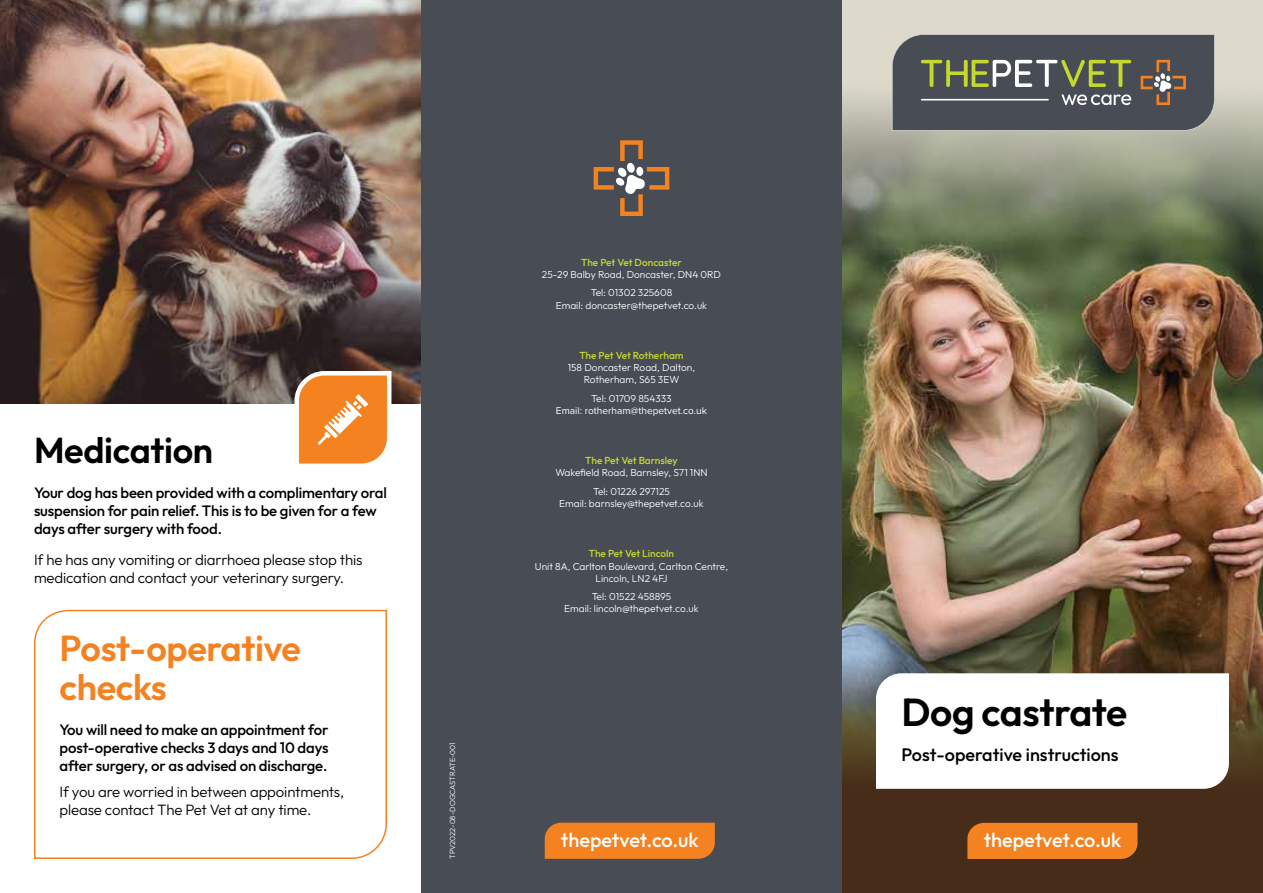
<style>
.page{position:relative;width:1263px;height:893px;background:#fff}
.page>*{position:absolute;margin:0;border:0;box-sizing:border-box;transform-origin:0 0}
.t1{font:600 39px "Outfit";letter-spacing:-.01em;color:#000}
.t2{font:600 36px/39px "Outfit";letter-spacing:-.01em;color:#f58220}
.t3{font:600 36px "Outfit";letter-spacing:-.01em;color:#000}
.t4{font:500 19.95px "Outfit";color:#fff}
.t5{font:500 18px "Outfit";color:#000}
.t6{font:500 15px/18px "Outfit";letter-spacing:-.01em;color:#000}
.t7{font:300 15px/18px "Outfit";letter-spacing:-.01em;color:#000}
.t8{font:300 10.2px/12.1px "Outfit";color:#fff;text-align:center}
.t9{font:500 10.2px "Outfit";color:#c4d82e}
.t10{font:10.2px "Proxima Nova";color:#fff}
.t11{font:300 7.5px "Outfit";color:#fff}
</style>
<div class="page">
<img style="left:842px;top:241px;width:421px;height:417px">
<div style="left:842px;top:789px;width:421px;height:104px;background:#472c19"></div>
<svg style="left:842px;top:82px;width:421px;height:159px;background:#8d947d"></svg>
<svg style="left:842px;top:658px;width:421px;height:131px;background:#594d39"></svg>
<div style="left:842px;top:0;width:421px;height:82px;background:#dddacb"></div>
<div style="left:421px;top:0;width:421px;height:893px;background:#474c55"></div>
<img style="left:0;top:0;width:421px;height:404px">
<div style="left:545px;top:823px;width:170px;height:36px;background:#f58220"></div>
<div style="left:967px;top:823px;width:170px;height:36px;background:#f58220"></div>
<svg style="left:892px;top:34px;width:323px;height:97px;background:#5a5e5d"></svg>
<hr style="left:921px;top:99px;width:128px;height:1px;background:#fff">
<svg style="left:34px;top:609px;width:353px;height:250px"></svg>
<svg style="left:292px;top:369px;width:102px;height:95px"></svg>
<svg style="left:594px;top:140px;width:75px;height:76px"></svg>
<svg style="left:876px;top:673px;width:353px;height:116px"></svg>
<h2 class="t3" style="left:34px;top:430px;width:181px">Medication</h2>
<h3 class="t6" style="left:34px;top:484px;width:354px">Your dog has been provided with a complimentary oral suspension for pain relief. This is to be given for a few days after surgery with food.</h3>
<h3 class="t7" style="left:34px;top:551px;width:330px">If he has any vomiting or diarrhoea please stop this medication and contact your veterinary surgery.</h3>
<h2 class="t2" style="left:60px;top:628px;width:243px">Post-operative checks</h2>
<h3 class="t6" style="left:60px;top:720px;width:270px;text-align:justify">You will need to make an appointment for post-operative checks 3 days and 10 days after surgery, or as advised on discharge.</h3>
<h3 class="t7" style="left:60px;top:783px;width:286px">If you are worried in between appointments, please contact The Pet Vet at any time.</h3>
<p class="t11" style="left:448px;top:859px;width:118px;rotate:-90deg">TPV2022-08-DOGCASTRATE-001</p>
<p class="t9" style="left:581px;top:257px;width:102px">The Pet Vet Doncaster</p>
<p class="t8" style="left:542px;top:265px;width:181px;line-height:18.5px">25-29 Balby Road, Doncaster, DN4 0RD<br>Tel: 01302 325608</p>
<p class="t8" style="left:556px;top:299px;width:153px">Email: doncaster@thepetvet.co.uk</p>
<p class="t9" style="left:579px;top:350px;width:106px">The Pet Vet Rotherham</p>
<p class="t8" style="left:568px;top:361px;width:129px">158 Doncaster Road, Dalton,<br>Rotherham, S65 3EW</p>
<p class="t8" style="left:591px;top:392px;width:82px">Tel: 01709 854333</p>
<p class="t10" style="left:556px;top:403px;width:153px">Email: rotherham@thepetvet.co.uk</p>
<p class="t9" style="left:585px;top:455px;width:94px">The Pet Vet Barnsley</p>
<p class="t8" style="left:555px;top:464px;width:154px;line-height:18.5px">Wakefield Road, Barnsley, S71 1NN<br>Tel: 01226 297125</p>
<p class="t8" style="left:559px;top:497px;width:146px">Email: barnsley@thepetvet.co.uk</p>
<p class="t9" style="left:589px;top:548px;width:87px">The Pet Vet Lincoln</p>
<p class="t8" style="left:535px;top:560px;width:195px">Unit 8A, Carlton Boulevard, Carlton Centre,<br>Lincoln, LN2 4FJ</p>
<p class="t8" style="left:564px;top:590px;width:136px">Tel: 01522 458895<br>Email: lincoln@thepetvet.co.uk</p>
<h1 class="t1" style="left:901px;top:690px;width:227px">Dog castrate</h1>
<h3 class="t5" style="left:901px;top:744px;width:219px">Post-operative instructions</h3>
<h3 class="t4" style="left:561px;top:828px;width:139px">thepetvet.co.uk</h3>
<h3 class="t4" style="left:984px;top:829px;width:139px">thepetvet.co.uk</h3>
</div>
